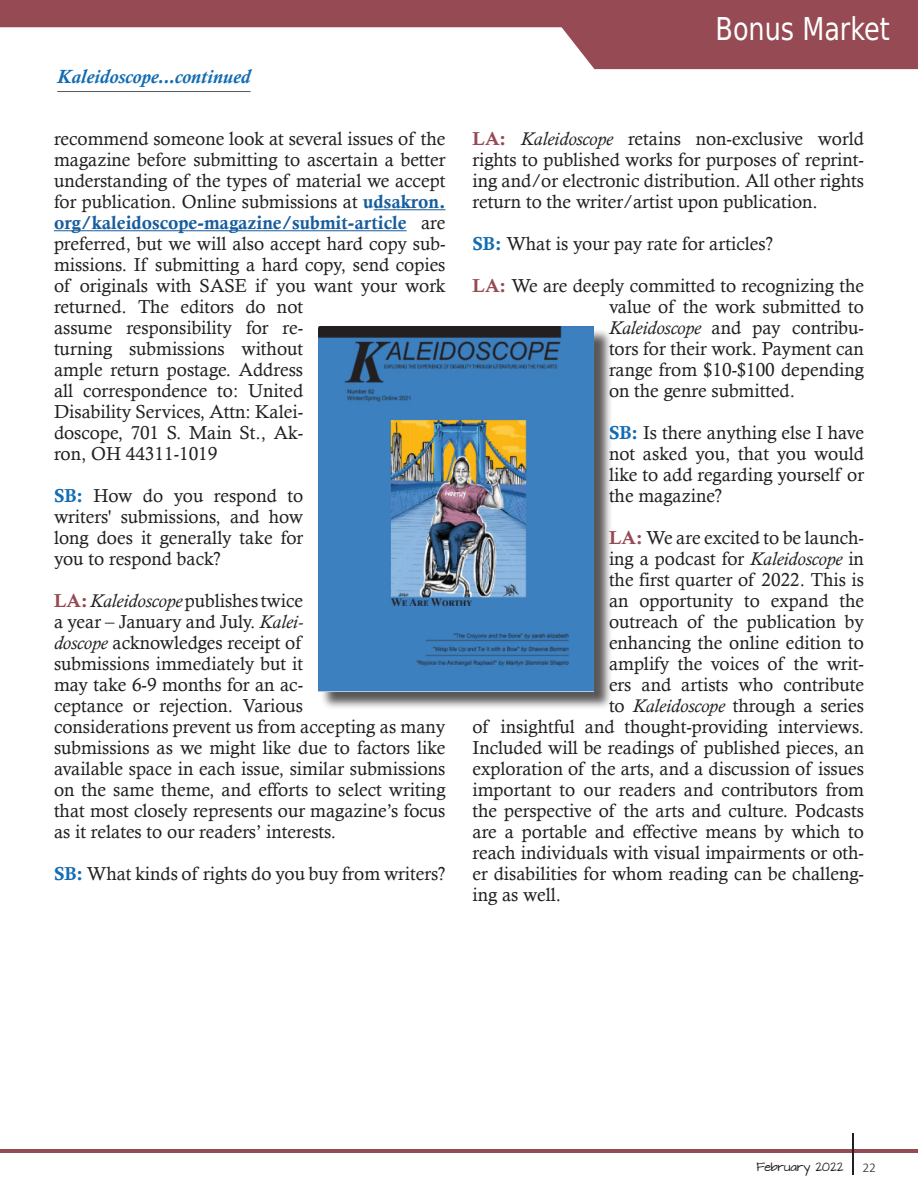
<style>
.page{position:relative;width:918px;height:1188px;background:#fff}
.page>*{position:absolute;margin:0;border:0;box-sizing:border-box;transform-origin:0 0}
.t1{font:31.5px "DejaVu Sans Condensed";color:#fff;scale:.9 1}
.t2{font:italic 700 19.5px "Calisto";color:#126cb3}
.t3{font:18.75px/21px "Calisto";color:#231f20;text-align:justify}
.t4{font:300 13.5px "Calibri";color:#231f20}
.t5{font:10.2px "Architects Daughter";color:#231f20}
.s1{font-family:"Calis MT Bol";color:#175d9e}
.s2{font-family:"Calis MT Bol";color:#126cb3}
.s3{font-family:"Calis MT Bol";color:#964a53}
.s4{font-style:italic}
</style>
<div class="page">
<hr style="left:0;top:1149px;width:918px;height:4px;background:#964a53">
<hr style="left:852px;top:1133px;width:2px;height:42px;background:#231f20">
<svg style="left:0;top:0;width:918px;height:69px;fill:#964a53"></svg>
<hr style="left:57px;top:91px;width:194px;height:1px;background:#57585a">
<hr style="left:374px;top:209px;width:71px;height:1px;background:#175d9e">
<hr style="left:54px;top:230px;width:353px;height:1px;background:#175d9e">
<div style="left:320px;top:328px;width:293px;height:382px;background:#231f20;opacity:.75"></div>
<img style="left:318px;top:326px;width:276px;height:365px">
<p class="t2" style="left:57px;top:65px;width:195px">Kaleidoscope...continued</p>
<p class="t3" style="left:54px;top:128px;width:393px;text-align:left">recommend someone look at several issues of the magazine before submitting to ascertain a better understanding of the types of material we accept for publication. Online submissions at <span class="s1">udsakron. org/kaleidoscope-magazine/submit-article</span> are preferred, but we will also accept hard copy sub&shy;missions. If submitting a hard copy, send copies of originals with SASE if you want your work returned. The editors do not<br>assume responsibility for re-<br>turning submissions without<br>ample return postage. Address<br>all correspondence to: United<br>Disability Services, Attn: Kalei-<br>doscope, 701 S. Main St., Ak-<br>ron, OH 44311-1019</p>
<p class="t3" style="left:54px;top:485px;width:251px"><span class="s2">SB:</span> How do you respond to writers' submissions, and how long does it generally take for you to respond back?</p>
<p class="t3" style="left:54px;top:590px;width:393px;text-align:left"><span class="s3">LA:</span> <span class="s4">Kaleidoscope</span> publishes twice<br>a year – January and July. <span class="s4">Kalei-<br>doscope</span> acknowledges receipt of<br>submissions immediately but it<br>may take 6-9 months for an ac-<br>ceptance or rejection. Various<br>considerations prevent us from accepting as many submissions as we might like due to factors like available space in each issue, similar submissions on the same theme, and efforts to select writing that most closely represents our magazine’s focus as it relates to our readers’ interests.</p>
<p class="t3" style="left:54px;top:863px;width:393px"><span class="s2">SB:</span> What kinds of rights do you buy from writers?</p>
<p class="t1" style="left:716px;top:3px;width:195px">Bonus Market</p>
<p class="t3" style="left:472px;top:128px;width:393px"><span class="s3">LA:</span> <span class="s4">Kaleidoscope</span> retains non-exclusive world rights to published works for purposes of reprint&shy;ing and/or electronic distribution. All other rights return to the writer/artist upon publication.</p>
<p class="t3" style="left:472px;top:233px;width:302px"><span class="s2">SB:</span> What is your pay rate for articles?</p>
<p class="t3" style="left:609px;top:275px;width:257px;text-indent:-136px"><span class="s3">LA:</span> We are deeply committed to recognizing the value of the work submitted to <span class="s4">Kaleidoscope</span> and pay contribu&shy;tors for their work. Payment can range from $10-$100 depending on the genre submitted.</p>
<p class="t3" style="left:609px;top:422px;width:257px"><span class="s2">SB:</span> Is there anything else I have not asked you, that you would like to add regarding yourself or the magazine?</p>
<p class="t3" style="left:609px;top:527px;width:257px"><span class="s3">LA:</span> We are excited to be launch-</p>
<p class="t3" style="left:609px;top:548px;width:257px">ing a podcast for <span class="s4">Kaleidoscope</span> in</p>
<p class="t3" style="left:609px;top:569px;width:257px">the first quarter of 2022. This is</p>
<p class="t3" style="left:609px;top:590px;width:257px">an opportunity to expand the</p>
<p class="t3" style="left:609px;top:611px;width:257px">outreach of the publication by</p>
<p class="t3" style="left:609px;top:632px;width:257px">enhancing the online edition to</p>
<p class="t3" style="left:609px;top:653px;width:257px">amplify the voices of the writ-</p>
<p class="t3" style="left:609px;top:674px;width:257px">ers and artists who contribute</p>
<p class="t3" style="left:609px;top:695px;width:257px">to <span class="s4">Kaleidoscope</span> through a series</p>
<p class="t3" style="left:472px;top:716px;width:393px">of insightful and thought-providing interviews.</p>
<p class="t3" style="left:472px;top:737px;width:393px">Included will be readings of published pieces, an</p>
<p class="t3" style="left:472px;top:758px;width:393px">exploration of the arts, and a discussion of issues</p>
<p class="t3" style="left:472px;top:779px;width:393px">important to our readers and contributors from</p>
<p class="t3" style="left:472px;top:800px;width:393px">the perspective of the arts and culture. Podcasts</p>
<p class="t3" style="left:472px;top:821px;width:393px">are a portable and effective means by which to</p>
<p class="t3" style="left:472px;top:842px;width:393px">reach individuals with visual impairments or oth-</p>
<p class="t3" style="left:472px;top:863px;width:393px">er disabilities for whom reading can be challeng-</p>
<p class="t3" style="left:472px;top:884px;width:90px">ing as well.</p>
<p class="t5" style="left:757px;top:1159px;width:88px">February 2022</p>
<p class="t4" style="left:862px;top:1159px;width:15px">22</p>
</div>
